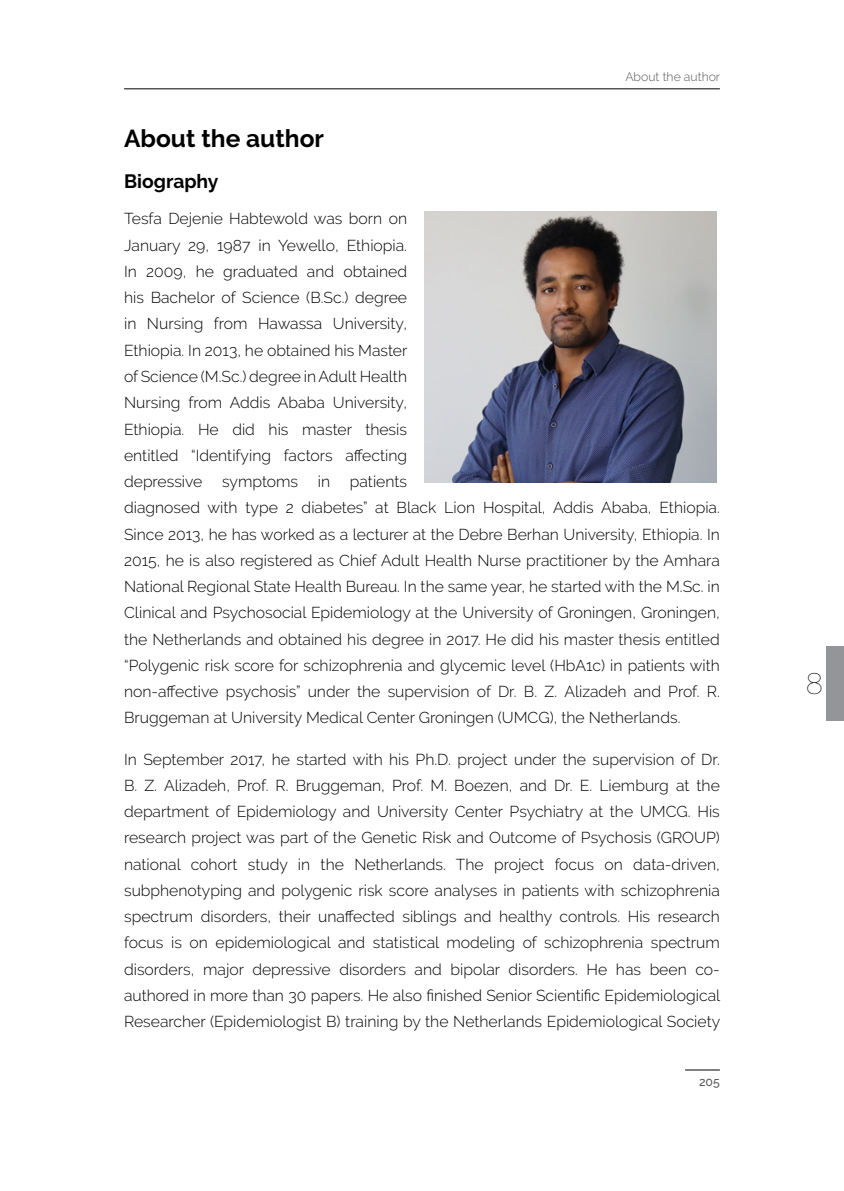
<style>
.page{position:relative;width:844px;height:1191px;background:#fff}
.page>*{position:absolute;margin:0;border:0;box-sizing:border-box;transform-origin:0 0}
.t1{font:100 29.75px "Raleway";color:#000}
.t2{font:700 24.5px "Raleway";color:#000}
.t3{font:700 19.25px "Raleway";color:#000}
.t4{font:300 15.75px/26.2px "Raleway";color:#000}
.t5{font:300 12.25px "Raleway";color:#58595b}
.t6{font:500 12.25px "Raleway";color:#58595b}
</style>
<div class="page">
<hr style="left:685px;top:1069px;width:34px;height:1px;background:#000">
<hr style="left:124px;top:88px;width:595px;height:1px;background:#000">
<div style="left:825px;top:646px;width:18px;height:74px;background:#939598"></div>
<img style="left:424px;top:212px;width:292px;height:270px">
<p class="t5" style="left:625px;top:69px;width:96px">About the author</p>
<h2 class="t2" style="left:124px;top:124px;width:201px">About the author</h2>
<p class="t3" style="left:124px;top:170px;width:96px">Biography</p>
<p class="t4" style="left:124px;top:206px;width:597px">Tesfa Dejenie Habtewold was born on<br>January 29, 1987 in Yewello, Ethiopia.<br>In 2009, he graduated and obtained<br>his Bachelor of Science (B.Sc.) degree<br>in Nursing from Hawassa University,<br>Ethiopia. In 2013, he obtained his Master<br>of Science (M.Sc.) degree in Adult Health<br>Nursing from Addis Ababa University,<br>Ethiopia. He did his master thesis<br>entitled “Identifying factors affecting<br>depressive symptoms in patients<br>diagnosed with type 2 diabetes” at Black Lion Hospital, Addis Ababa, Ethiopia.<br>Since 2013, he has worked as a lecturer at the Debre Berhan University, Ethiopia. In 2015, he is also registered as Chief Adult Health Nurse practitioner by the Amhara National Regional State Health Bureau. In the same year, he started with the M.Sc. in Clinical and Psychosocial Epidemiology at the University of Groningen, Groningen, the Netherlands and obtained his degree in 2017. He did his master thesis entitled “Polygenic risk score for schizophrenia and glycemic level (HbA1c) in patients with non-affective psychosis” under the supervision of Dr. B. Z. Alizadeh and Prof. R.<br>Bruggeman at University Medical Center Groningen (UMCG), the Netherlands.</p>
<p class="t4" style="left:124px;top:746px;width:597px;text-align:justify">In September 2017, he started with his Ph.D. project under the supervision of Dr.<br>B. Z. Alizadeh, Prof. R. Bruggeman, Prof. M. Boezen, and Dr. E. Liemburg at the department of Epidemiology and University Center Psychiatry at the UMCG. His research project was part of the Genetic Risk and Outcome of Psychosis (GROUP) national cohort study in the Netherlands. The project focus on data-driven, subphenotyping and polygenic risk score analyses in patients with schizophrenia spectrum disorders, their unaffected siblings and healthy controls. His research focus is on epidemiological and statistical modeling of schizophrenia spectrum disorders, major depressive disorders and bipolar disorders. He has been co&shy;authored in more than 30 papers. He also finished Senior Scientific Epidemiological Researcher (Epidemiologist B) training by the Netherlands Epidemiological Society</p>
<p class="t6" style="left:699px;top:1074px;width:22px">205</p>
<h1 class="t1" style="left:805px;top:665px;width:19px">8</h1>
</div>
